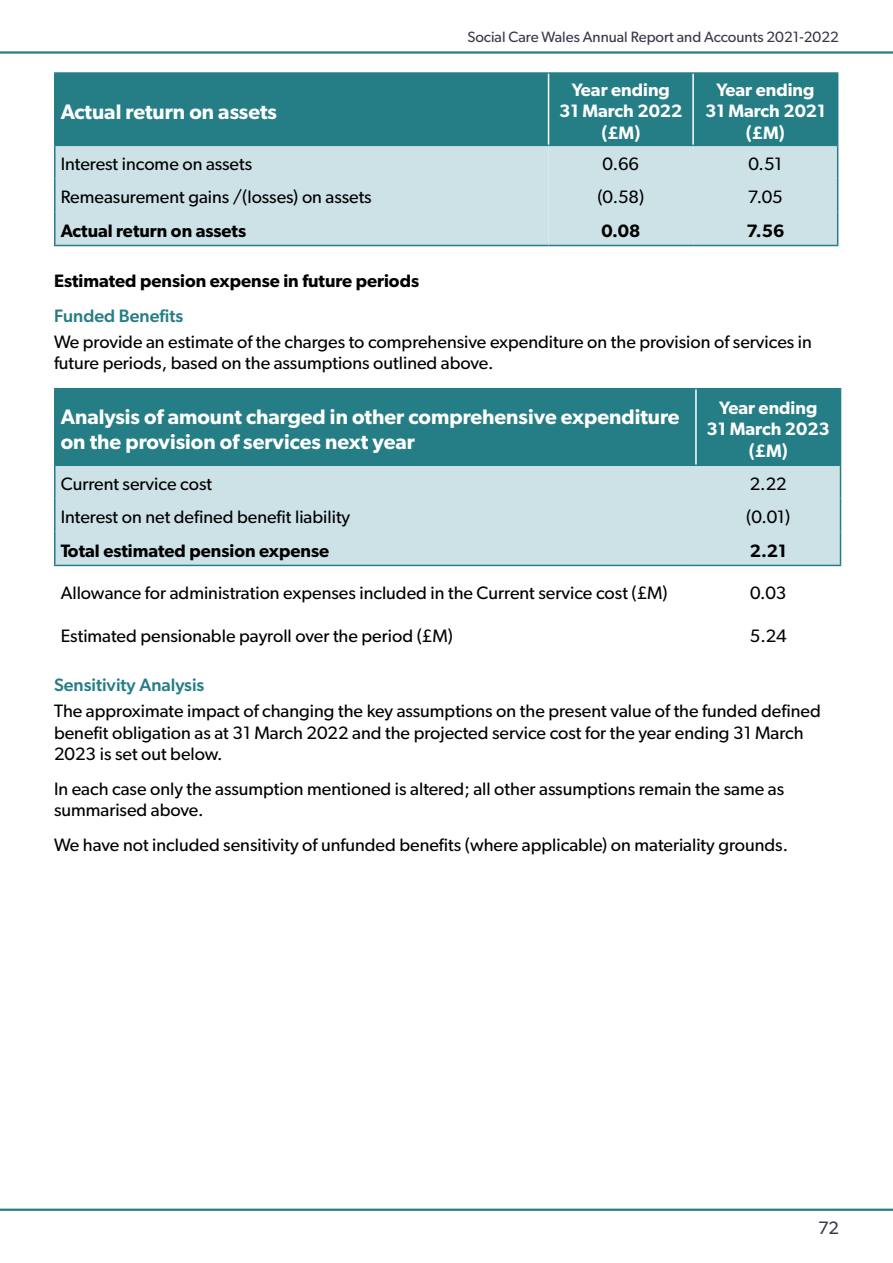
<style>
.page{position:relative;width:893px;height:1263px;background:#fff}
.page>*{position:absolute;margin:0;border:0;box-sizing:border-box;transform-origin:0 0}
.t1{font:600 21px/25.2px "Gibson";color:#fff}
.Body_Text{font:18px/21.6px "Gibson";color:#000}
.Para_Sub_Heading_02{font:600 18px "Gibson";color:#000}
.t2{font:600 18px/21.6px "Gibson";color:#fff;text-align:center}
.Para_Sub-heading_03{font:500 18px "Gibson";color:#257d86}
.t3{font:18px "Gibson";color:#37394b}
.t4{font:15px "Gibson";color:#37394b}
</style>
<div class="page">
<hr style="left:0;top:51px;width:893px;height:3px;background:#257d86">
<hr style="left:0;top:1208px;width:893px;height:3px;background:#257d86">
<div style="left:56px;top:74px;width:781px;height:71px;background:#257d86"></div>
<div style="left:56px;top:146px;width:493px;height:99px;background:#cce2e7"></div>
<div style="left:549px;top:146px;width:288px;height:99px;background:#cce2e7"></div>
<hr style="left:54px;top:72px;width:495px;height:2px;background:#257d86">
<hr style="left:54px;top:74px;width:2px;height:71px;background:#257d86">
<hr style="left:549px;top:72px;width:144px;height:2px;background:#257d86">
<hr style="left:693px;top:72px;width:145px;height:2px;background:#257d86">
<hr style="left:54px;top:145px;width:495px;height:1px;background:#257d86">
<hr style="left:549px;top:145px;width:144px;height:1px;background:#257d86">
<hr style="left:693px;top:145px;width:145px;height:1px;background:#257d86">
<hr style="left:548px;top:74px;width:1px;height:71px;background:#fff">
<hr style="left:692px;top:74px;width:2px;height:71px;background:#fff">
<hr style="left:837px;top:74px;width:1px;height:71px;background:#257d86">
<hr style="left:54px;top:146px;width:2px;height:32px;background:#257d86">
<hr style="left:837px;top:146px;width:1px;height:32px;background:#257d86">
<hr style="left:54px;top:178px;width:2px;height:34px;background:#257d86">
<hr style="left:837px;top:178px;width:1px;height:34px;background:#257d86">
<hr style="left:54px;top:212px;width:2px;height:33px;background:#257d86">
<hr style="left:837px;top:212px;width:1px;height:33px;background:#257d86">
<hr style="left:54px;top:245px;width:495px;height:1px;background:#257d86">
<hr style="left:549px;top:245px;width:144px;height:1px;background:#257d86">
<hr style="left:693px;top:245px;width:145px;height:1px;background:#257d86">
<div style="left:56px;top:389px;width:784px;height:75px;background:#257d86"></div>
<div style="left:56px;top:466px;width:640px;height:99px;background:#cce2e7"></div>
<div style="left:696px;top:466px;width:144px;height:99px;background:#cce2e7"></div>
<svg style="left:55px;top:566px;width:785px;height:1px"></svg>
<hr style="left:54px;top:464px;width:642px;height:2px;background:#257d86">
<hr style="left:696px;top:464px;width:145px;height:2px;background:#257d86">
<hr style="left:54px;top:388px;width:642px;height:1px;background:#257d86">
<hr style="left:54px;top:389px;width:2px;height:75px;background:#257d86">
<hr style="left:696px;top:388px;width:145px;height:1px;background:#257d86">
<hr style="left:840px;top:389px;width:1px;height:75px;background:#257d86">
<hr style="left:54px;top:466px;width:2px;height:32px;background:#257d86">
<hr style="left:840px;top:466px;width:1px;height:32px;background:#257d86">
<hr style="left:54px;top:498px;width:2px;height:34px;background:#257d86">
<hr style="left:840px;top:498px;width:1px;height:34px;background:#257d86">
<hr style="left:54px;top:532px;width:2px;height:33px;background:#257d86">
<hr style="left:840px;top:532px;width:1px;height:33px;background:#257d86">
<hr style="left:54px;top:565px;width:642px;height:1px;background:#257d86">
<hr style="left:696px;top:565px;width:145px;height:1px;background:#257d86">
<hr style="left:695px;top:389px;width:2px;height:75px;background:#fff">
<p class="t1" style="left:61px;top:98px;width:218px">Actual return on assets</p>
<p class="t4" style="left:467px;top:28px;width:373px">Social Care Wales Annual Report and Accounts 2021-2022</p>
<p class="t2" style="left:572px;top:78px;width:100px">Year ending</p>
<p class="t2" style="left:559px;top:100px;width:125px">31 March 2022 (£M)</p>
<p class="t2" style="left:716px;top:78px;width:100px">Year ending</p>
<p class="t2" style="left:705px;top:100px;width:122px">31 March 2021 (£M)</p>
<p class="Body_Text" style="left:61px;top:153px;width:193px">Interest income on assets</p>
<p class="Body_Text" style="left:602px;top:153px;width:38px">0.66</p>
<p class="Body_Text" style="left:748px;top:153px;width:36px">0.51</p>
<p class="Body_Text" style="left:61px;top:186px;width:312px">Remeasurement gains /(losses) on assets</p>
<p class="Body_Text" style="left:597px;top:186px;width:48px">(0.58)</p>
<p class="Body_Text" style="left:748px;top:186px;width:36px">7.05</p>
<p class="Para_Sub_Heading_02" style="left:61px;top:220px;width:187px">Actual return on assets</p>
<p class="Para_Sub_Heading_02" style="left:601px;top:220px;width:40px">0.08</p>
<p class="Para_Sub_Heading_02" style="left:746px;top:220px;width:39px">7.56</p>
<p class="Para_Sub_Heading_02" style="left:54px;top:270px;width:367px">Estimated pension expense in future periods</p>
<p class="Para_Sub-heading_03" style="left:54px;top:305px;width:131px">Funded Benefits</p>
<p class="Body_Text" style="left:54px;top:330px;width:759px">We provide an estimate of the charges to comprehensive expenditure on the provision of services in future periods, based on the assumptions outlined above.</p>
<p class="t1" style="left:61px;top:404px;width:620px">Analysis of amount charged in other comprehensive expenditure on the provision of services next year</p>
<p class="t2" style="left:719px;top:396px;width:100px">Year ending</p>
<p class="t2" style="left:707px;top:418px;width:125px">31 March 2023 (£M)</p>
<p class="Body_Text" style="left:61px;top:473px;width:153px">Current service cost</p>
<p class="Body_Text" style="left:750px;top:473px;width:39px">2.22</p>
<p class="Body_Text" style="left:61px;top:506px;width:291px">Interest on net defined benefit liability</p>
<p class="Body_Text" style="left:746px;top:506px;width:45px">(0.01)</p>
<p class="Para_Sub_Heading_02" style="left:61px;top:540px;width:270px">Total estimated pension expense</p>
<p class="Para_Sub_Heading_02" style="left:750px;top:540px;width:38px">2.21</p>
<p class="Body_Text" style="left:61px;top:582px;width:608px">Allowance for administration expenses included in the Current service cost (£M)</p>
<p class="Body_Text" style="left:750px;top:582px;width:38px">0.03</p>
<p class="Body_Text" style="left:61px;top:624px;width:394px">Estimated pensionable payroll over the period (£M)</p>
<p class="Body_Text" style="left:750px;top:624px;width:38px">5.24</p>
<p class="Para_Sub-heading_03" style="left:54px;top:674px;width:152px">Sensitivity Analysis</p>
<p class="Body_Text" style="left:54px;top:700px;width:768px">The approximate impact of changing the key assumptions on the present value of the funded defined benefit obligation as at 31 March 2022 and the projected service cost for the year ending 31 March<br>2023 is set out below.</p>
<p class="Body_Text" style="left:54px;top:777px;width:732px">In each case only the assumption mentioned is altered; all other assumptions remain the same as summarised above.</p>
<p class="Body_Text" style="left:54px;top:833px;width:736px">We have not included sensitivity of unfunded benefits (where applicable) on materiality grounds.</p>
<p class="t3" style="left:818px;top:1217px;width:22px">72</p>
</div>
